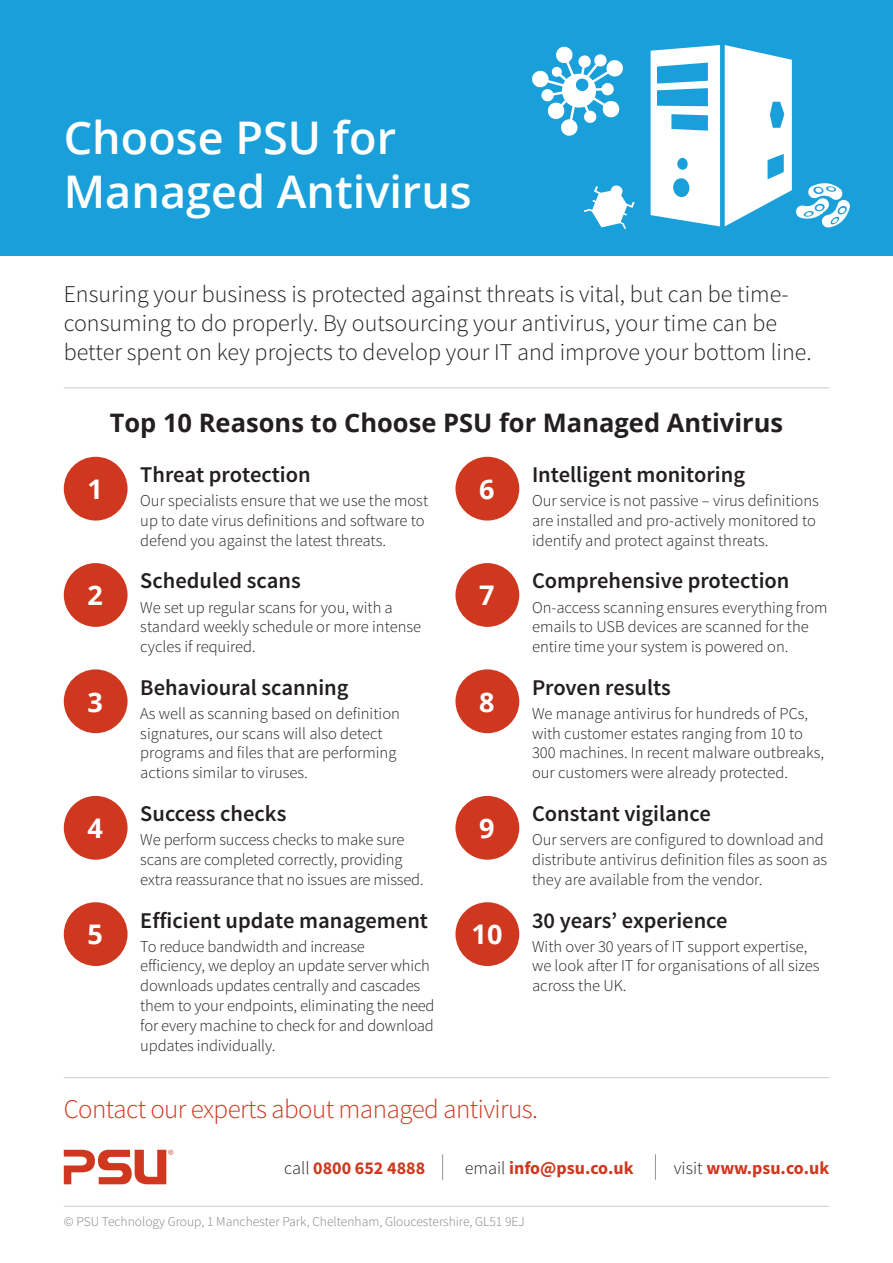
<style>
.page{position:relative;width:893px;height:1263px;background:#fff}
.page>*{position:absolute;margin:0;border:0;box-sizing:border-box;transform-origin:0 0}
.t1{font:600 45px/54px "Open Sans";color:#fff}
.t2{font:300 27px "Source Sans Pro";letter-spacing:-.02em;color:#cf381f}
.t3{font:700 27px "Open Sans";color:#fff}
.t4{font:700 25.5px "Open Sans";color:#231f20}
.t5{font:300 24px/28.8px "Source Sans Pro";color:#231f20}
.t6{font:600 22.5px "Source Sans Pro";color:#231f20}
.t7{font:700 18px "Source Sans Pro";color:#cf381f}
.t8{font:300 16.5px/19.8px "Source Sans Pro";color:#231f20}
.t9{font:300 13.5px "Source Sans Pro";color:#808285}
.s1{font-weight:300;color:#231f20}
</style>
<div class="page">
<div style="left:0;top:0;width:893px;height:255px;background:#199fda"></div>
<div style="left:64px;top:457px;width:64px;height:64px;background:#cf381f;border-radius:50%"></div>
<hr style="left:64px;top:387px;width:765px;height:1px;background:#939598">
<div style="left:455px;top:457px;width:64px;height:64px;background:#cf381f;border-radius:50%"></div>
<div style="left:64px;top:563px;width:64px;height:64px;background:#cf381f;border-radius:50%"></div>
<div style="left:455px;top:563px;width:64px;height:64px;background:#cf381f;border-radius:50%"></div>
<div style="left:64px;top:669px;width:64px;height:64px;background:#cf381f;border-radius:50%"></div>
<div style="left:455px;top:669px;width:64px;height:64px;background:#cf381f;border-radius:50%"></div>
<div style="left:455px;top:796px;width:64px;height:64px;background:#cf381f;border-radius:50%"></div>
<div style="left:64px;top:796px;width:64px;height:64px;background:#cf381f;border-radius:50%"></div>
<div style="left:64px;top:902px;width:64px;height:64px;background:#cf381f;border-radius:50%"></div>
<div style="left:455px;top:902px;width:64px;height:64px;background:#cf381f;border-radius:50%"></div>
<hr style="left:64px;top:1077px;width:765px;height:1px;background:#939598">
<svg style="left:64px;top:1150px;width:109px;height:34px"></svg>
<svg style="left:442px;top:1154px;width:1px;height:26px"></svg>
<svg style="left:655px;top:1154px;width:1px;height:26px"></svg>
<hr style="left:64px;top:1206px;width:765px;height:1px;background:#939598">
<svg style="left:532px;top:46px;width:91px;height:90px"></svg>
<svg style="left:651px;top:45px;width:199px;height:183px"></svg>
<svg style="left:584px;top:185px;width:51px;height:44px"></svg>
<p class="t1" style="left:64px;top:110px;width:410px">Choose PSU for<br>Managed Antivirus</p>
<p class="t5" style="left:64px;top:280px;width:749px">Ensuring your business is protected against threats is vital, but can be time&shy;consuming to do properly. By outsourcing your antivirus, your time can be better spent on key projects to develop your IT and improve your bottom line.</p>
<p class="t4" style="left:110px;top:405px;width:675px">Top 10 Reasons to Choose PSU for Managed Antivirus</p>
<p class="t3" style="left:88px;top:470px;width:17px">1</p>
<p class="t6" style="left:140px;top:460px;width:172px">Threat protection</p>
<p class="t8" style="left:140px;top:491px;width:289px">Our specialists ensure that we use the most up to date virus definitions and software to defend you against the latest threats.</p>
<p class="t3" style="left:479px;top:470px;width:17px">6</p>
<p class="t6" style="left:532px;top:460px;width:215px">Intelligent monitoring</p>
<p class="t8" style="left:532px;top:491px;width:288px">Our service is not passive – virus definitions are installed and pro-actively monitored to identify and protect against threats.</p>
<p class="t3" style="left:88px;top:576px;width:17px">2</p>
<p class="t6" style="left:140px;top:567px;width:162px">Scheduled scans</p>
<p class="t8" style="left:140px;top:597px;width:282px">We set up regular scans for you, with a standard weekly schedule or more intense cycles if required.</p>
<p class="t3" style="left:479px;top:576px;width:17px">7</p>
<p class="t6" style="left:532px;top:567px;width:259px">Comprehensive protection</p>
<p class="t8" style="left:532px;top:597px;width:297px">On-access scanning ensures everything from emails to USB devices are scanned for the entire time your system is powered on.</p>
<p class="t3" style="left:88px;top:683px;width:17px">3</p>
<p class="t6" style="left:140px;top:673px;width:210px">Behavioural scanning</p>
<p class="t8" style="left:140px;top:703px;width:261px">As well as scanning based on definition signatures, our scans will also detect programs and files that are performing actions similar to viruses.</p>
<p class="t3" style="left:479px;top:683px;width:17px">8</p>
<p class="t6" style="left:532px;top:673px;width:140px">Proven results</p>
<p class="t8" style="left:532px;top:703px;width:293px">We manage antivirus for hundreds of PCs, with customer estates ranging from 10 to 300 machines. In recent malware outbreaks, our customers were already protected.</p>
<p class="t3" style="left:88px;top:809px;width:17px">4</p>
<p class="t3" style="left:88px;top:915px;width:17px">5</p>
<p class="t6" style="left:140px;top:800px;width:148px">Success checks</p>
<p class="t8" style="left:140px;top:830px;width:285px">We perform success checks to make sure scans are completed correctly, providing extra reassurance that no issues are missed.</p>
<p class="t6" style="left:140px;top:906px;width:289px">Efficient update management</p>
<p class="t8" style="left:140px;top:936px;width:296px">To reduce bandwidth and increase<br>efficiency, we deploy an update server which downloads updates centrally and cascades them to your endpoints, eliminating the need for every machine to check for and download updates individually.</p>
<p class="t3" style="left:479px;top:809px;width:17px">9</p>
<p class="t3" style="left:472px;top:915px;width:32px">10</p>
<p class="t6" style="left:532px;top:800px;width:180px">Constant vigilance</p>
<p class="t8" style="left:532px;top:830px;width:297px">Our servers are configured to download and distribute antivirus definition files as soon as they are available from the vendor.</p>
<p class="t6" style="left:532px;top:906px;width:197px">30 years’ experience</p>
<p class="t8" style="left:532px;top:936px;width:289px">With over 30 years of IT support expertise, we look after IT for organisations of all sizes across the UK.</p>
<p class="t2" style="left:64px;top:1092px;width:476px">Contact our experts about managed antivirus.</p>
<p class="t7" style="left:284px;top:1156px;width:143px"><span class="s1">call</span> 0800 652 4888</p>
<p class="t7" style="left:465px;top:1156px;width:170px"><span class="s1">email</span> info@psu.co.uk</p>
<p class="t7" style="left:674px;top:1156px;width:157px"><span class="s1">visit</span> www.psu.co.uk</p>
<p class="t9" style="left:64px;top:1214px;width:462px">© PSU Technology Group, 1 Manchester Park, Cheltenham, Gloucestershire, GL51 9EJ</p>
</div>
